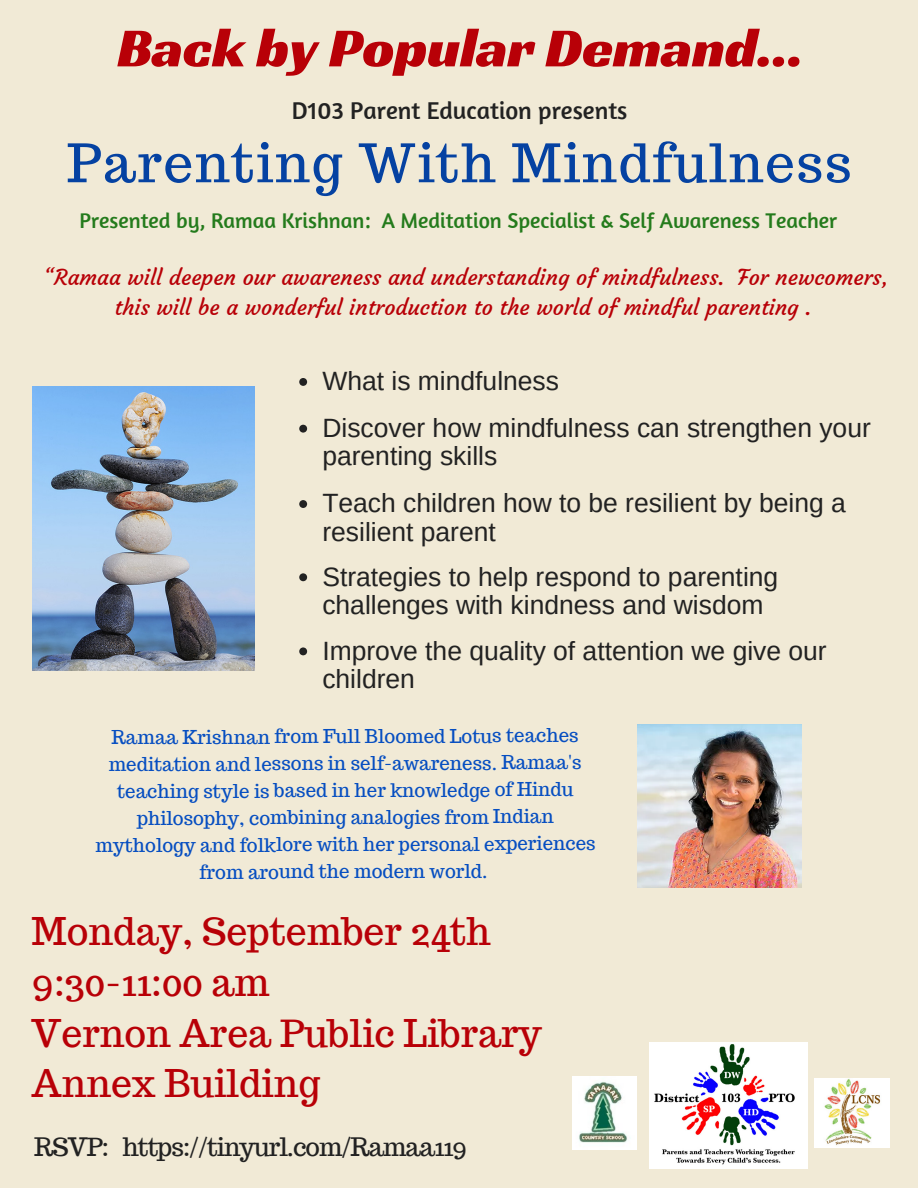
<style>
.page{position:relative;width:918px;height:1188px;background:#f1ead6}
.page>*{position:absolute;margin:0;border:0;box-sizing:border-box;transform-origin:0 0}
.t1{font:55.95px "Racing Sans One";color:#b80007}
.t2{font:52.95px "Trocchi";letter-spacing:.03em;color:#0542a2}
.t3{font:37.35px/50.7px "Trocchi";color:#b80007}
.t4{font:26.4px/28.2px "Arimo";color:#222}
.t5{font:24.9px "Trocchi";letter-spacing:-.04em;color:#222}
.t6{font:24.9px "Amaranth";color:#222}
.t7{font:21.75px/30.3px "Courgette";color:#b80007;text-align:center}
.t8{font:21.75px "Amaranth";color:#247b1c}
.t9{font:18.6px/27px "Trocchi";color:#064ec1;text-align:center}
</style>
<div class="page">
<img style="left:638px;top:724px;width:163px;height:164px">
<img style="left:33px;top:387px;width:221px;height:283px">
<img style="left:649px;top:1043px;width:159px;height:126px">
<img style="left:573px;top:1077px;width:64px;height:73px">
<img style="left:814px;top:1079px;width:76px;height:69px">
<svg style="left:299px;top:425px;width:8px;height:8px"></svg>
<svg style="left:299px;top:378px;width:8px;height:8px"></svg>
<svg style="left:299px;top:500px;width:8px;height:8px"></svg>
<svg style="left:299px;top:573px;width:8px;height:8px"></svg>
<svg style="left:299px;top:647px;width:8px;height:8px"></svg>
<h1 class="t1" style="left:117px;top:12px;width:688px">Back by Popular Demand...</h1>
<h3 class="t6" style="left:292px;top:95px;width:337px">D103 Parent Education presents</h3>
<h2 class="t2" style="left:67px;top:128px;width:786px">Parenting With Mindfulness</h2>
<p class="t8" style="left:80px;top:207px;width:759px">Presented by, Ramaa Krishnan: A Meditation Specialist &amp; Self Awareness Teacher</p>
<p class="t7" style="left:44px;top:262px;width:846px">“Ramaa will deepen our awareness and understanding of mindfulness. For newcomers, this will be a wonderful introduction to the world of mindful parenting .</p>
<h3 class="t4" style="left:322px;top:367px;width:238px">What is mindfulness</h3>
<h3 class="t4" style="left:322px;top:414px;width:550px">Discover how mindfulness can strengthen your parenting skills</h3>
<h3 class="t4" style="left:322px;top:489px;width:525px">Teach children how to be resilient by being a resilient parent</h3>
<h3 class="t4" style="left:322px;top:562px;width:457px">Strategies to help respond to parenting challenges with kindness and wisdom</h3>
<h3 class="t4" style="left:322px;top:637px;width:506px">Improve the quality of attention we give our children</h3>
<p class="t9" style="left:96px;top:723px;width:502px">Ramaa Krishnan from Full Bloomed Lotus teaches meditation and lessons in self-awareness. Ramaa's teaching style is based in her knowledge of Hindu philosophy, combining analogies from Indian mythology and folklore with her personal experiences from around the modern world.</p>
<h3 class="t3" style="left:32px;top:906px;width:512px">Monday, September 24th<br>9:30-11:00 am<br>Vernon Area Public Library<br>Annex Building</h3>
<h3 class="t5" style="left:34px;top:1131px;width:435px">RSVP: https://tinyurl.com/Ramaa119</h3>
</div>
